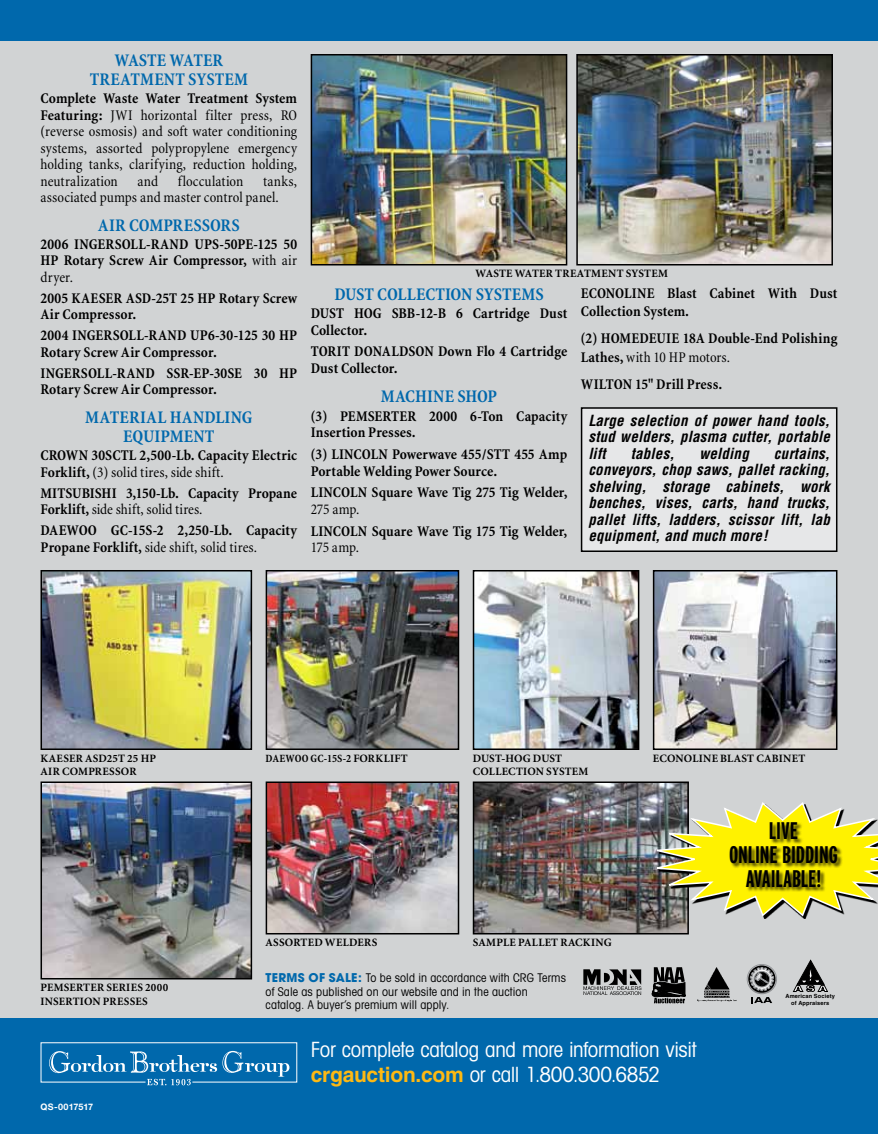
<style>
.page{position:relative;width:878px;height:1134px;background:#fff}
.page>*{position:absolute;margin:0;border:0;box-sizing:border-box;transform-origin:0 0}
.t1{font:700 extra-condensed 24px/24px "Interstate";letter-spacing:-.005em;color:#000;text-align:center}
.t2{font:condensed 21px/24.8px "Avant Garde";letter-spacing:-.015em;color:#fff}
.t3{font:700 condensed 18px/19.5px "Minion";letter-spacing:.005em;color:#0068ac;text-align:center}
.t4{font:700 condensed 15px/16.5px "Minion";letter-spacing:.005em;color:#000}
.t5{font:condensed 15px/16.5px "Minion";letter-spacing:.005em;color:#000;text-align:justify}
.t6{font:italic 700 condensed 15px/16.5px "Helvetica";letter-spacing:.015em;color:#000;text-align:justify}
.t7{font:condensed 12px/13.5px "Avant Garde";letter-spacing:.01em;color:#000}
.t8{font:700 11.25px/13.5px "Minion";letter-spacing:.02em;color:#000}
.t9{font:700 condensed 11.25px "Minion";letter-spacing:.015em;color:#000}
.t10{font:700 9px "Helvetica Neue";letter-spacing:.005em;color:#fff}
.t11{font:700 5.7px/6.4px "Helvetica";letter-spacing:.025em;color:#000;text-align:center}
.s1{font-weight:700}
.s2{font-weight:400}
.s3{font-stretch:normal}
.s4{font-weight:700;font-stretch:normal;color:#0068ac}
.s5{font-family:"Helvetica";font-weight:700;font-stretch:normal;color:#fdb913}
</style>
<div class="page">
<div style="left:0;top:15px;width:878px;height:1066px;background:#d1d3d4"></div>
<div style="left:0;top:0;width:878px;height:40px;background:#0068ac"></div>
<div style="left:0;top:1019px;width:878px;height:115px;background:#0068ac"></div>
<img style="left:475px;top:573px;width:161px;height:174px">
<div style="left:472px;top:570px;width:167px;height:180px;border:2px solid #000"></div>
<img style="left:655px;top:573px;width:179px;height:174px">
<div style="left:652px;top:570px;width:185px;height:180px;border:2px solid #000"></div>
<img style="left:43px;top:785px;width:206px;height:192px">
<div style="left:40px;top:782px;width:212px;height:198px;border:2px solid #000"></div>
<img style="left:43px;top:573px;width:206px;height:174px">
<div style="left:40px;top:570px;width:212px;height:180px;border:2px solid #000"></div>
<img style="left:313px;top:57px;width:251px;height:206px">
<div style="left:310px;top:54px;width:257px;height:212px;border:2px solid #000"></div>
<img style="left:269px;top:785px;width:187px;height:146px">
<div style="left:266px;top:782px;width:193px;height:152px;border:2px solid #000"></div>
<img style="left:579px;top:57px;width:250px;height:206px">
<div style="left:576px;top:54px;width:256px;height:212px;border:2px solid #000"></div>
<img style="left:475px;top:785px;width:210px;height:146px">
<div style="left:472px;top:782px;width:216px;height:152px;border:2px solid #000"></div>
<img style="left:269px;top:573px;width:187px;height:174px">
<div style="left:266px;top:570px;width:193px;height:180px;border:2px solid #000"></div>
<div style="left:581px;top:408px;width:255px;height:143px;background:#e6e7e8"></div>
<div style="left:580px;top:407px;width:257px;height:145px;border:2px solid #000"></div>
<svg style="left:647px;top:801px;width:231px;height:117px"></svg>
<div style="left:729px;top:822px;width:114px;height:71px;background:#000;opacity:.75"></div>
<div style="left:747px;top:964px;width:29px;height:30px;border:1px solid #95979a;border-radius:50%"></div>
<svg style="left:748px;top:965px;width:27px;height:28px"></svg>
<svg style="left:748px;top:968px;width:28px;height:35px"></svg>
<svg style="left:583px;top:969px;width:58px;height:26px"></svg>
<img style="left:697px;top:967px;width:40px;height:35px">
<svg style="left:793px;top:960px;width:34px;height:32px"></svg>
<svg style="left:651px;top:967px;width:34px;height:36px"></svg>
<svg style="left:40px;top:1042px;width:257px;height:43px"></svg>
<p class="t3" style="left:90px;top:50px;width:160px">WASTE WATER<br>TREATMENT SYSTEM</p>
<p class="t5" style="left:40px;top:90px;width:258px"><span class="s1">Complete Waste Water Treatment System Featuring:</span> JWI horizontal filter press, RO (reverse osmosis) and soft water conditioning systems, assorted polypropylene emergency holding tanks, clarifying, reduction holding, neutralization</p>
<p class="t5" style="left:40px;top:173px;width:258px;text-indent:222px">tanks, associated pumps and master control panel.</p>
<p class="t3" style="left:98px;top:215px;width:52px">Air Compressors</p>
<p class="t4" style="left:40px;top:236px;width:258px;text-align:justify">2006 INGERSOLL-RAND UPS-50PE-125 50<br>HP Rotary Screw Air Compressor, <span class="s2">with air dryer.</span></p>
<p class="t4" style="left:40px;top:290px;width:258px">2005 KAESER ASD-25T 25 HP Rotary Screw<br>Air Compressor.</p>
<p class="t4" style="left:40px;top:327px;width:258px">2004 INGERSOLL-RAND UP6-30-125 30 HP<br>Rotary Screw Air Compressor.</p>
<p class="t4" style="left:40px;top:365px;width:258px">INGERSOLL-RAND SSR-EP-30SE 30 HP<br>Rotary Screw Air Compressor.</p>
<p class="t3" style="left:85px;top:408px;width:25px">Material</p>
<p class="t3" style="left:170px;top:408px;width:24px">Handling</p>
<p class="t3" style="left:123px;top:427px;width:43px">Equipment</p>
<p class="t4" style="left:40px;top:448px;width:258px">CROWN 30SCTL 2,500-Lb. Capacity Electric<br>Forklift, <span class="s2">(3) solid tires, side shift.</span></p>
<p class="t4" style="left:40px;top:485px;width:258px">MITSUBISHI 3,150-Lb. Capacity Propane<br>Forklift, <span class="s2">side shift, solid tires.</span></p>
<p class="t4" style="left:40px;top:523px;width:258px">DAEWOO GC-15S-2 2,250-Lb. Capacity<br>Propane Forklift, <span class="s2">side shift, solid tires.</span></p>
<p class="t5" style="left:137px;top:173px;width:22px">and</p>
<p class="t5" style="left:178px;top:173px;width:67px">flocculation</p>
<p class="t8" style="left:475px;top:267px;width:194px">WASTE WATER TREATMENT SYSTEM</p>
<p class="t3" style="left:334px;top:284px;width:64px">Dust Collection</p>
<p class="t3" style="left:475px;top:284px;width:20px">Systems</p>
<p class="t4" style="left:310px;top:305px;width:258px">DUST HOG SBB-12-B 6 Cartridge Dust<br>Collector.</p>
<p class="t4" style="left:310px;top:344px;width:258px">TORIT DONALDSON Down Flo 4 Cartridge<br>Dust Collector.</p>
<p class="t3" style="left:381px;top:387px;width:25px">Machine</p>
<p class="t3" style="left:457px;top:387px;width:20px">Shop</p>
<p class="t4" style="left:310px;top:408px;width:258px">(3) PEMSERTER 2000 6-Ton Capacity<br>Insertion Presses.</p>
<p class="t4" style="left:310px;top:446px;width:258px">(3) LINCOLN Powerwave 455/STT 455 Amp<br>Portable Welding Power Source.</p>
<p class="t4" style="left:310px;top:484px;width:258px">LINCOLN Square Wave Tig 275 Tig Welder,</p>
<p class="t5" style="left:310px;top:501px;width:50px">275 amp.</p>
<p class="t4" style="left:310px;top:523px;width:258px">LINCOLN Square Wave Tig 175 Tig Welder,</p>
<p class="t5" style="left:310px;top:539px;width:50px">175 amp.</p>
<p class="t4" style="left:580px;top:284px;width:258px;line-height:18.3px">ECONOLINE Blast Cabinet With Dust<br>Collection System.</p>
<p class="t4" style="left:580px;top:330px;width:258px;line-height:18.3px">(2) HOMEDEUIE 18A Double-End Polishing<br>Lathes, <span class="s2">with 10 HP motors.</span></p>
<p class="t4" style="left:580px;top:376px;width:143px">WILTON 15" Drill Press.</p>
<p class="t6" style="left:588px;top:412px;width:243px">Large selection of power hand tools, stud welders, plasma cutter, portable lift</p>
<p class="t6" style="left:588px;top:445px;width:243px;text-indent:185px">curtains, conveyors, chop saws, pallet racking, shelving, storage cabinets, work benches, vises, carts, hand trucks, pallet lifts, ladders, scissor lift, lab equipment, and much more!</p>
<p class="t6" style="left:630px;top:445px;width:45px">tables,</p>
<p class="t6" style="left:699px;top:445px;width:51px">welding</p>
<p class="t8" style="left:40px;top:752px;width:109px">KAESER ASD25T 25 HP<br>AIR COMPRESSOR</p>
<p class="t8" style="left:40px;top:981px;width:9px">PEMSER</p>
<p class="t8" style="left:83px;top:981px;width:31px">TER SERIES</p>
<p class="t8" style="left:40px;top:981px;width:129px;text-indent:105px">2000<br>INSERTION PRESSES</p>
<p class="t10" style="left:40px;top:1101px;width:54px">QS-0017517</p>
<p class="t9" style="left:266px;top:752px;width:143px">DAEWOO GC-15S-2 <span class="s3">FORKLIFT</span></p>
<p class="t8" style="left:472px;top:752px;width:117px">DUST-HOG DUST<br>COLLECTION SYSTEM</p>
<p class="t8" style="left:652px;top:752px;width:153px">ECONOLINE BLAST CABINET</p>
<h1 class="t1" style="left:729px;top:818px;width:110px">LIVE<br>ONLINE BIDDING<br>AVAILABLE!</h1>
<p class="t8" style="left:266px;top:936px;width:113px">ASSORTED WELDERS</p>
<p class="t8" style="left:472px;top:936px;width:53px">SAMPLE PALL</p>
<p class="t8" style="left:544px;top:936px;width:25px">ET RACK</p>
<p class="t8" style="left:591px;top:936px;width:22px">ING</p>
<p class="t7" style="left:266px;top:971px;width:302px"><span class="s4">TERMS OF SALE:</span> To be sold in accordance with CRG Terms of Sale as published on our website and in the auction catalog. A buyer’s premium will apply.</p>
<h2 class="t2" style="left:311px;top:1037px;width:387px">For complete catalog and more information visit <span class="s5">crgauction.com</span> or call 1.800.300.6852</h2>
<p class="t11" style="left:785px;top:993px;width:51px">American Society of Appraisers</p>
</div>
